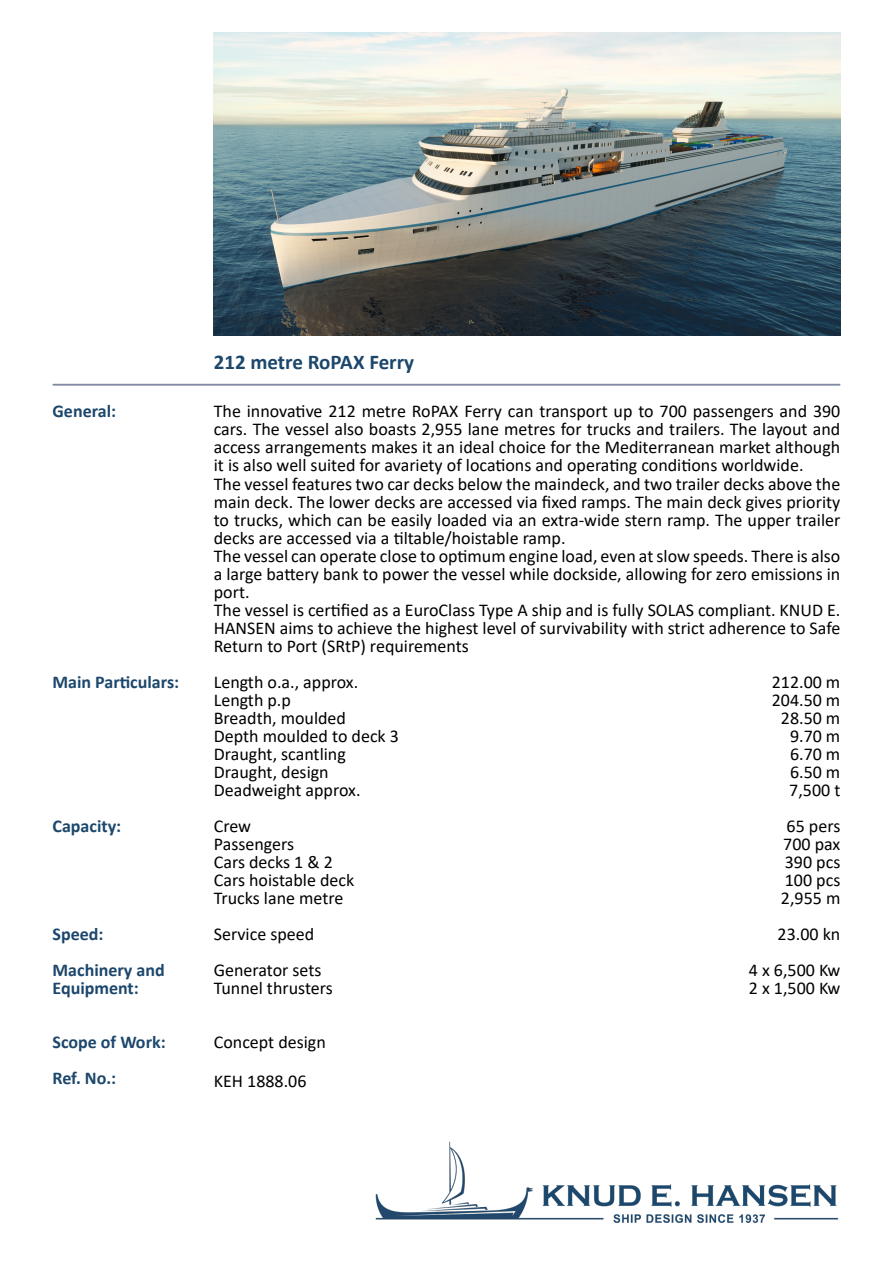
<style>
.page{position:relative;width:893px;height:1263px;background:#fff}
.page>*{position:absolute;margin:0;border:0;box-sizing:border-box;transform-origin:0 0}
.t1{font:700 21px "Calibri";color:#1c476c}
.Paragraph_Style_1{font:18px/18px "Calibri";color:#000;text-align:justify}
.t2{font:700 18px/18px "Calibri";color:#1c476c}
</style>
<div class="page">
<hr style="left:53px;top:384px;width:787px;height:2px;background:#838ba4">
<img style="left:375px;top:1141px;width:464px;height:82px">
<img style="left:214px;top:33px;width:626px;height:303px">
<p class="t2" style="left:53px;top:402px;width:65px">General:</p>
<p class="t2" style="left:53px;top:672px;width:128px">Main Particulars:</p>
<p class="t2" style="left:53px;top:816px;width:70px">Capacity:</p>
<p class="t2" style="left:53px;top:924px;width:52px">Speed:</p>
<p class="t2" style="left:53px;top:960px;width:114px">Machinery and<br>Equipment:</p>
<p class="t2" style="left:53px;top:1032px;width:115px">Scope of Work:</p>
<p class="t2" style="left:53px;top:1068px;width:65px">Ref. No.:</p>
<p class="t1" style="left:214px;top:347px;width:202px">212 metre RoPAX Ferry</p>
<p class="Paragraph_Style_1" style="left:214px;top:402px;width:628px">The innovative 212 metre RoPAX Ferry can transport up to 700 passengers and 390 cars. The vessel also boasts 2,955 lane metres for trucks and trailers. The layout and access arrangements makes it an ideal choice for the Mediterranean market although it is also well suited for avariety of locations and operating conditions worldwide.</p>
<p class="Paragraph_Style_1" style="left:214px;top:474px;width:628px">The vessel features two car decks below the maindeck, and two trailer decks above the main deck. The lower decks are accessed via fixed ramps. The main deck gives priority to trucks, which can be easily loaded via an extra-wide stern ramp. The upper trailer decks are accessed via a tiltable/hoistable ramp.</p>
<p class="Paragraph_Style_1" style="left:214px;top:546px;width:628px">The vessel can operate close to optimum engine load, even at slow speeds. There is also a large battery bank to power the vessel while dockside, allowing for zero emissions in port.</p>
<p class="Paragraph_Style_1" style="left:214px;top:600px;width:628px">The vessel is certified as a EuroClass Type A ship and is fully SOLAS compliant. KNUD E.<br>HANSEN aims to achieve the highest level of survivability with strict adherence to Safe Return to Port (SRtP) requirements</p>
<p class="Paragraph_Style_1" style="left:214px;top:672px;width:146px">Length o.a., approx.</p>
<p class="Paragraph_Style_1" style="left:772px;top:672px;width:70px">212.00 m</p>
<p class="Paragraph_Style_1" style="left:214px;top:690px;width:79px">Length p.p</p>
<p class="Paragraph_Style_1" style="left:772px;top:690px;width:70px">204.50 m</p>
<p class="Paragraph_Style_1" style="left:214px;top:708px;width:134px">Breadth, moulded</p>
<p class="Paragraph_Style_1" style="left:781px;top:708px;width:61px">28.50 m</p>
<p class="Paragraph_Style_1" style="left:214px;top:726px;width:187px">Depth moulded to deck 3</p>
<p class="Paragraph_Style_1" style="left:790px;top:726px;width:52px">9.70 m</p>
<p class="Paragraph_Style_1" style="left:214px;top:744px;width:134px">Draught, scantling</p>
<p class="Paragraph_Style_1" style="left:790px;top:744px;width:52px">6.70 m</p>
<p class="Paragraph_Style_1" style="left:214px;top:762px;width:116px">Draught, design</p>
<p class="Paragraph_Style_1" style="left:790px;top:762px;width:52px">6.50 m</p>
<p class="Paragraph_Style_1" style="left:214px;top:780px;width:148px">Deadweight approx.</p>
<p class="Paragraph_Style_1" style="left:789px;top:780px;width:53px">7,500 t</p>
<p class="Paragraph_Style_1" style="left:214px;top:816px;width:39px">Crew</p>
<p class="Paragraph_Style_1" style="left:787px;top:816px;width:55px">65 pers</p>
<p class="Paragraph_Style_1" style="left:214px;top:834px;width:82px">Passengers</p>
<p class="Paragraph_Style_1" style="left:783px;top:834px;width:59px">700 pax</p>
<p class="Paragraph_Style_1" style="left:214px;top:852px;width:121px">Cars decks 1 &amp; 2</p>
<p class="Paragraph_Style_1" style="left:785px;top:852px;width:57px">390 pcs</p>
<p class="Paragraph_Style_1" style="left:214px;top:870px;width:142px">Cars hoistable deck</p>
<p class="Paragraph_Style_1" style="left:785px;top:870px;width:57px">100 pcs</p>
<p class="Paragraph_Style_1" style="left:214px;top:888px;width:131px">Trucks lane metre</p>
<p class="Paragraph_Style_1" style="left:781px;top:888px;width:61px">2,955 m</p>
<p class="Paragraph_Style_1" style="left:214px;top:924px;width:102px">Service speed</p>
<p class="Paragraph_Style_1" style="left:778px;top:924px;width:64px">23.00 kn</p>
<p class="Paragraph_Style_1" style="left:214px;top:960px;width:109px">Generator sets</p>
<p class="Paragraph_Style_1" style="left:749px;top:960px;width:93px">4 x 6,500 Kw</p>
<p class="Paragraph_Style_1" style="left:214px;top:978px;width:121px">Tunnel thrusters</p>
<p class="Paragraph_Style_1" style="left:749px;top:978px;width:93px">2 x 1,500 Kw</p>
<p class="Paragraph_Style_1" style="left:214px;top:1032px;width:114px">Concept design</p>
<p class="Paragraph_Style_1" style="left:214px;top:1071px;width:94px">KEH 1888.06</p>
</div>
